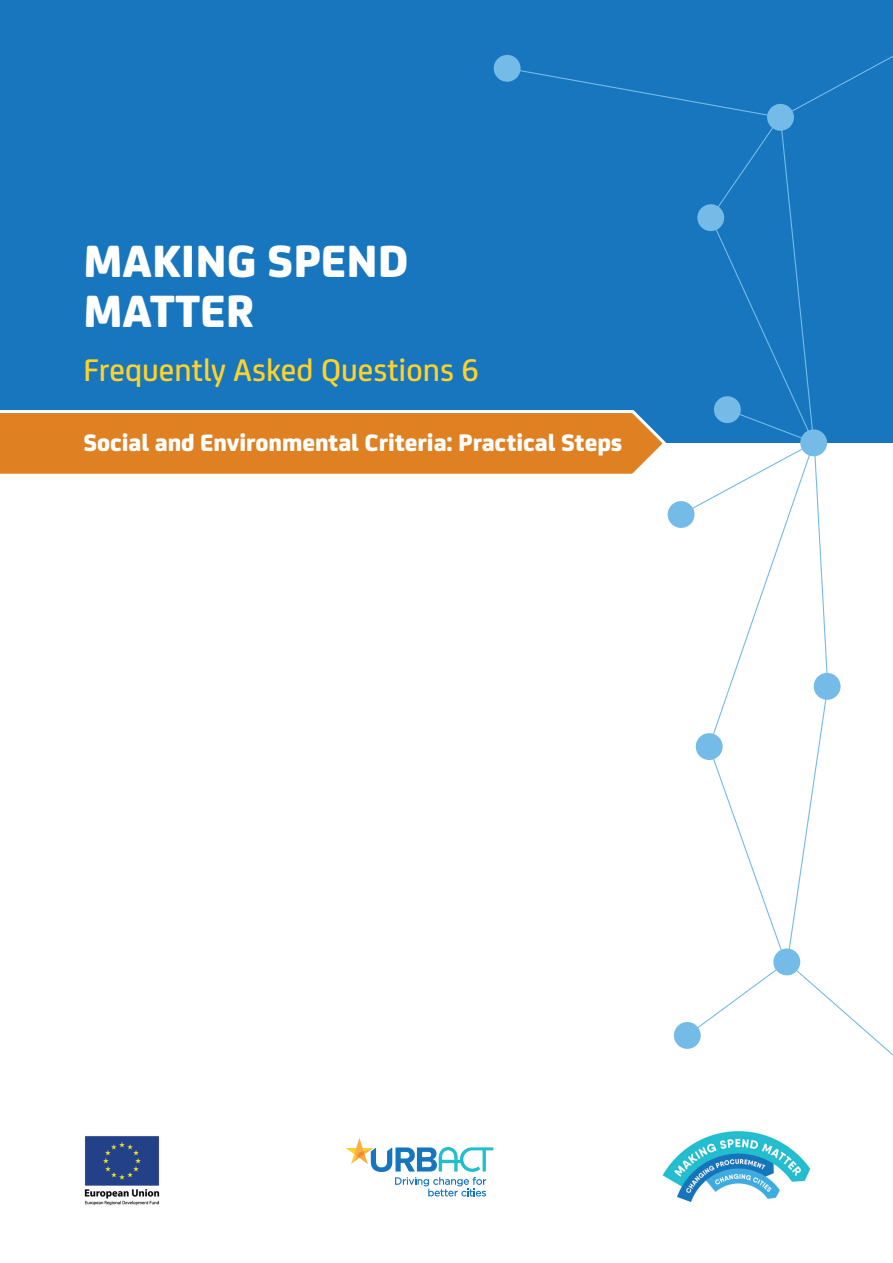
<style>
.page{position:relative;width:893px;height:1263px;background:#fff}
.page>*{position:absolute;margin:0;border:0;box-sizing:border-box;transform-origin:0 0}
.t1{font:800 48.3px "FS Joey";color:#fff}
.t2{font:500 33.45px "FS Joey";color:#ffd229}
.t3{font:800 25.35px "FS Joey";color:#fff}
</style>
<div class="page">
<div style="left:0;top:0;width:893px;height:443px;background:#1776bd"></div>
<svg style="left:521px;top:70px;width:307px;height:888px"></svg>
<svg style="left:779px;top:56px;width:114px;height:63px"></svg>
<svg style="left:691px;top:960px;width:202px;height:96px"></svg>
<div style="left:767px;top:104px;width:27px;height:27px;background:#74bbe8;border-radius:50%"></div>
<div style="left:494px;top:55px;width:27px;height:27px;background:#74bbe8;border-radius:50%"></div>
<div style="left:800px;top:429px;width:27px;height:27px;background:#74bbe8;border-radius:50%"></div>
<div style="left:696px;top:733px;width:27px;height:27px;background:#74bbe8;border-radius:50%"></div>
<div style="left:773px;top:948px;width:27px;height:27px;background:#74bbe8;border-radius:50%"></div>
<div style="left:814px;top:673px;width:26px;height:27px;background:#74bbe8;border-radius:50%"></div>
<div style="left:674px;top:1022px;width:27px;height:27px;background:#74bbe8;border-radius:50%"></div>
<svg style="left:680px;top:117px;width:135px;height:399px"></svg>
<div style="left:668px;top:501px;width:26px;height:27px;background:#74bbe8;border-radius:50%"></div>
<svg style="left:0;top:408px;width:669px;height:70px;background:#da8e42"></svg>
<img style="left:662px;top:1131px;width:149px;height:71px">
<svg style="left:346px;top:1138px;width:147px;height:58px"></svg>
<img style="left:84px;top:1136px;width:76px;height:70px">
<p class="t1" style="left:83px;top:223px;width:327px">MAKING SPEND</p>
<p class="t1" style="left:83px;top:273px;width:172px">MATTER</p>
<p class="t2" style="left:83px;top:345px;width:397px">Frequently Asked Questions 6</p>
<p class="t3" style="left:83px;top:422px;width:541px">Social and Environmental Criteria: Practical Steps</p>
</div>
